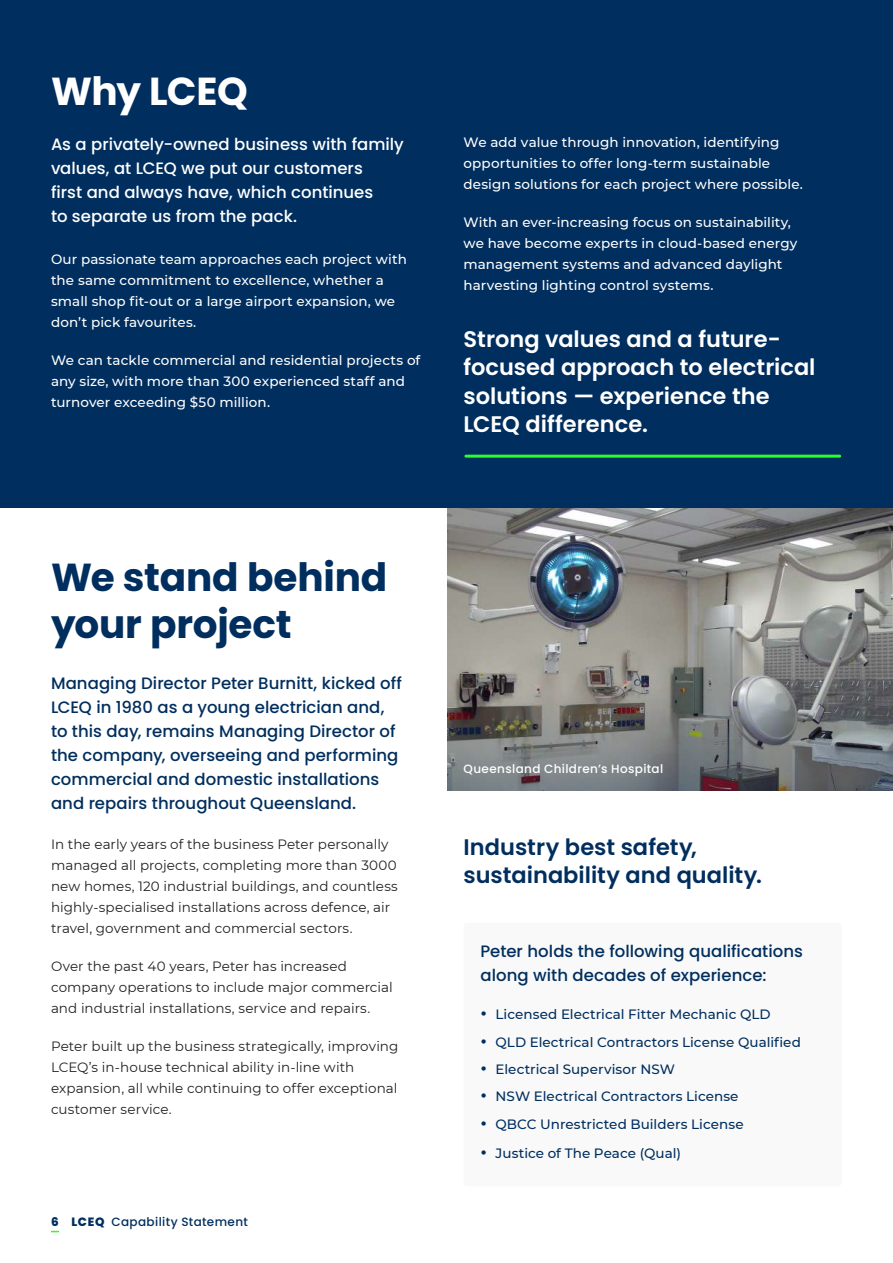
<style>
.page{position:relative;width:893px;height:1263px;background:#fff}
.page>*{position:absolute;margin:0;border:0;box-sizing:border-box;transform-origin:0 0}
.t1{font:700 39px/46.8px "Poppins";letter-spacing:-.005em;color:#002e5e}
.t2{font:700 39px "Poppins";letter-spacing:-.015em;color:#fff}
.t3{font:600 22.5px/28.5px "Poppins";color:#fff}
.t4{font:600 22.5px/28.5px "Poppins";color:#002e5e}
.t5{font:500 16.5px/24px "Poppins";color:#002e5e}
.t6{font:500 16.5px/24px "Poppins";color:#fff}
.t7{font:500 13.5px/21px "Montserrat";letter-spacing:.005em;color:#fff}
.t8{font:13.5px/21px "Montserrat";letter-spacing:.005em;color:#231f20}
.t9{font:500 13.5px "Montserrat";letter-spacing:.005em;color:#002e5e}
.t10{font:500 12px "Poppins";letter-spacing:.03em;color:#fff}
.t11{font:500 12px "Poppins";letter-spacing:.03em;color:#002e5e}
.s1{font-weight:800}
.s2{font-weight:600;font-size:19.5px}
</style>
<div class="page">
<svg style="left:447px;top:507px;width:446px;height:284px;background:#828483"></svg>
<div style="left:463px;top:923px;width:379px;height:263px;background:#f9f9f9;border-radius:4px"></div>
<div style="left:0;top:0;width:893px;height:507px;background:#002e5e"></div>
<hr style="left:466px;top:455px;width:374px;height:3px;background:#29ff2e">
<h1 class="t2" style="left:51px;top:68px;width:198px">Why LCEQ</h1>
<p class="t6" style="left:51px;top:132px;width:354px">As a privately-owned business with family values, at LCEQ we put our customers<br>first and always have, which continues<br>to separate us from the pack.</p>
<p class="t7" style="left:51px;top:248px;width:357px">Our passionate team approaches each project with the same commitment to excellence, whether a small shop fit-out or a large airport expansion, we don’t pick favourites.</p>
<p class="t7" style="left:51px;top:349px;width:371px">We can tackle commercial and residential projects of any size, with more than 300 experienced staff and turnover exceeding $50 million.</p>
<p class="t7" style="left:463px;top:132px;width:341px">We add value through innovation, identifying opportunities to offer long-term sustainable design solutions for each project where possible.</p>
<p class="t7" style="left:463px;top:212px;width:335px">With an ever-increasing focus on sustainability, we have become experts in cloud-based energy management systems and advanced daylight harvesting lighting control systems.</p>
<h2 class="t3" style="left:463px;top:325px;width:354px">Strong values and a future&shy;focused approach to electrical solutions — experience the<br>LCEQ difference.</h2>
<h1 class="t1" style="left:51px;top:554px;width:338px">We stand behind your project</h1>
<p class="t5" style="left:51px;top:671px;width:352px">Managing Director Peter Burnitt, kicked off LCEQ in 1980 as a young electrician and, to this day, remains Managing Director of the company, overseeing and performing commercial and domestic installations and repairs throughout Queensland.</p>
<p class="t8" style="left:51px;top:833px;width:348px">In the early years of the business Peter personally managed all projects, completing more than 3000 new homes, 120 industrial buildings, and countless highly-specialised installations across defence, air travel, government and commercial sectors.</p>
<p class="t8" style="left:51px;top:955px;width:343px">Over the past 40 years, Peter has increased company operations to include major commercial and industrial installations, service and repairs.</p>
<p class="t8" style="left:51px;top:1035px;width:349px">Peter built up the business strategically, improving LCEQ’s in-house technical ability in-line with expansion, all while continuing to offer exceptional customer service.</p>
<p class="t11" style="left:51px;top:1214px;width:198px"><span class="s1">6 LCEQ</span> Capability Statement</p>
<p class="t10" style="left:463px;top:762px;width:201px">Queensland Children’s Hospital</p>
<h2 class="t4" style="left:463px;top:833px;width:300px">Industry best safety, sustainability and quality.</h2>
<p class="t5" style="left:480px;top:939px;width:324px">Peter holds the following qualifications along with decades of experience:</p>
<p class="t9" style="left:480px;top:1005px;width:292px"><span class="s2">•</span> Licensed Electrical Fitter Mechanic QLD</p>
<p class="t9" style="left:480px;top:1032px;width:322px"><span class="s2">•</span> QLD Electrical Contractors License Qualified</p>
<p class="t9" style="left:480px;top:1060px;width:196px"><span class="s2">•</span> Electrical Supervisor NSW</p>
<p class="t9" style="left:480px;top:1087px;width:260px"><span class="s2">•</span> NSW Electrical Contractors License</p>
<p class="t9" style="left:480px;top:1114px;width:265px"><span class="s2">•</span> QBCC Unrestricted Builders License</p>
<p class="t9" style="left:480px;top:1143px;width:202px"><span class="s2">•</span> Justice of The Peace (Qual)</p>
</div>
